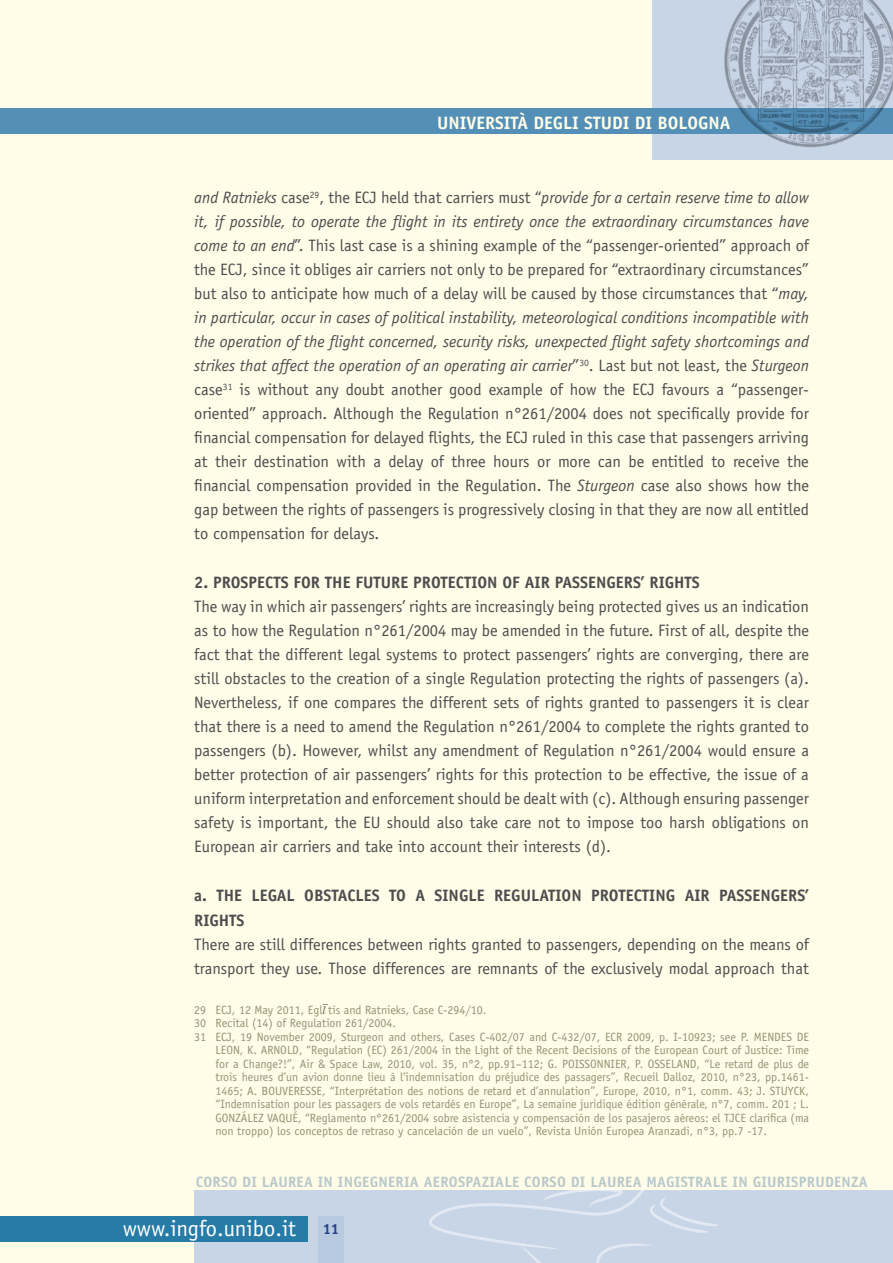
<style>
.page{position:relative;width:893px;height:1263px;background:#fffde8}
.page>*{position:absolute;margin:0;border:0;box-sizing:border-box;transform-origin:0 0}
.t1{font:22.5px "Officina Sans Std";color:#fff}
.t2{font:700 18px "Officina Sans Std";color:#fffde8}
.t3{font:16.5px/24px "Officina Sans Std";color:#4d4d4f;text-align:justify}
.t4{font:700 16.5px "Officina Sans Std";color:#4d4d4f}
.t5{font:700 15px "Officina Sans Std";letter-spacing:.015em;color:#b8cae0}
.t6{font:700 14.7px "Officina Sans Std";color:#25408f}
.t7{font:12px "Officina Sans Std";color:#959273}
.s1{font-style:italic}
</style>
<div class="page">
<div style="left:194px;top:1191px;width:699px;height:72px;background:#c8d5e6"></div>
<svg style="left:428px;top:1180px;width:292px;height:83px"></svg>
<div style="left:652px;top:0;width:241px;height:159px;background:#c8d5e6"></div>
<div style="left:0;top:1216px;width:307px;height:26px;background:#277ca7"></div>
<div style="left:318px;top:1216px;width:25px;height:47px;background:#b8cae0"></div>
<div style="left:0;top:108px;width:893px;height:26px;background:#538fb7"></div>
<img style="left:724px;top:0;width:169px;height:148px">
<svg style="left:323px;top:1004px;width:5px;height:10px"></svg>
<p class="t2" style="left:437px;top:111px;width:295px">UNIVERSITÀ DEGLI STUDI DI BOLOGNA</p>
<p class="t3" style="left:194px;top:186px;width:616px"><span class="s1">and Ratnieks</span> case<sup>29</sup>, the ECJ held that carriers must “<span class="s1">provide for a certain reserve time to allow it, if possible, to operate the flight in its entirety once the extraordinary circumstances have come to an end</span>”. This last case is a shining example of the “passenger-oriented” approach of the ECJ, since it obliges air carriers not only to be prepared for “extraordinary circumstances” but also to anticipate how much of a delay will be caused by those circumstances that “<span class="s1">may, in particular, occur in cases of political instability, meteorological conditions incompatible with the operation of the flight concerned, security risks, unexpected flight safety shortcomings and strikes that affect the operation of an operating air carrier</span>”<sup>30</sup>. Last but not least, the <span class="s1">Sturgeon </span>case<sup>31</sup> is without any doubt another good example of how the ECJ favours a “passenger&shy;oriented” approach. Although the Regulation n°261/2004 does not specifically provide for financial compensation for delayed flights, the ECJ ruled in this case that passengers arriving at their destination with a delay of three hours or more can be entitled to receive the financial compensation provided in the Regulation. The <span class="s1">Sturgeon</span> case also shows how the gap between the rights of passengers is progressively closing in that they are now all entitled to compensation for delays.</p>
<p class="t4" style="left:194px;top:572px;width:37px">2. PROSPECTS</p>
<p class="t4" style="left:293px;top:572px;width:10px">FOR</p>
<p class="t4" style="left:325px;top:572px;width:10px">THE</p>
<p class="t4" style="left:355px;top:572px;width:10px">FUTURE</p>
<p class="t4" style="left:413px;top:572px;width:10px">PROTECTION</p>
<p class="t4" style="left:502px;top:572px;width:32px">OF AIR</p>
<p class="t4" style="left:555px;top:572px;width:10px">PASSENGERS</p>
<p class="t4" style="left:641px;top:572px;width:18px">’ RIGHTS</p>
<p class="t3" style="left:194px;top:595px;width:616px">The way in which air passengers’ rights are increasingly being protected gives us an indication as to how the Regulation n°261/2004 may be amended in the future. First of all, despite the fact that the different legal systems to protect passengers’ rights are converging, there are still obstacles to the creation of a single Regulation protecting the rights of passengers (a).<br>Nevertheless, if one compares the different sets of rights granted to passengers it is clear that there is a need to amend the Regulation n°261/2004 to complete the rights granted to passengers (b). However, whilst any amendment of Regulation n°261/2004 would ensure a better protection of air passengers’ rights for this protection to be effective, the issue of a uniform interpretation and enforcement should be dealt with (c). Although ensuring passenger safety is important, the EU should also take care not to impose too harsh obligations on European air carriers and take into account their interests (d).</p>
<p class="t4" style="left:194px;top:885px;width:67px">A. THE LEGAL</p>
<p class="t4" style="left:304px;top:885px;width:10px">OBSTACLES</p>
<p class="t4" style="left:389px;top:885px;width:55px">TO ASINGLE</p>
<p class="t4" style="left:494px;top:885px;width:19px">REGULATION</p>
<p class="t4" style="left:591px;top:885px;width:10px">PROTECTING</p>
<p class="t4" style="left:685px;top:885px;width:10px">AIR</p>
<p class="t4" style="left:719px;top:885px;width:10px">PASSENGERS</p>
<p class="t4" style="left:805px;top:885px;width:5px">’</p>
<p class="t4" style="left:194px;top:910px;width:10px">RIGHTS</p>
<p class="t3" style="left:194px;top:932px;width:616px">There are still differences between rights granted to passengers, depending on the means of transport they use. Those differences are remnants of the exclusively modal approach that</p>
<p class="t7" style="left:194px;top:1003px;width:294px">29 ECJ, 12 May 2011, Egl tis and Ratnieks, Case C-294/10.</p>
<p class="t7" style="left:194px;top:1016px;width:203px">30 Recital (14) of Regulation 261/2004.</p>
<p class="t7" style="left:194px;top:1030px;width:616px">31 ECJ, 19 November 2009, Sturgeon and others, Cases C-402/07 and C-432/07, ECR 2009, p. I-10923; see P. MENDES DE</p>
<p class="t7" style="left:215px;top:1043px;width:595px">LEON, K. ARNOLD, “Regulation (EC) 261/2004 in the Light of the Recent Decisions of the European Court of Justice: Time</p>
<p class="t7" style="left:215px;top:1057px;width:595px">for a Change?!”, Air &amp; Space Law, 2010, vol. 35, n°2, pp.91–112; G. POISSONNIER, P. OSSELAND, “Le retard de plus de</p>
<p class="t7" style="left:215px;top:1070px;width:595px">trois heures d’un avion donne lieu à l’indemnisation du préjudice des passagers”, Recueil Dalloz, 2010, n°23, pp.1461-</p>
<p class="t7" style="left:215px;top:1084px;width:595px">1465; A. BOUVERESSE, “Interprétation des notions de retard et d’annulation”, Europe, 2010, n°1, comm. 43; J. STUYCK,</p>
<p class="t7" style="left:215px;top:1097px;width:595px">“Indemnisation pour les passagers de vols retardés en Europe”, La semaine juridique édition générale, n°7, comm. 201 ; L.</p>
<p class="t7" style="left:215px;top:1111px;width:595px">GONZÁLEZ VAQUÉ, “Reglamento n°261/2004 sobre asistencia y compensación de los pasajeros aéreos: el TJCE clarifica (ma</p>
<p class="t7" style="left:215px;top:1124px;width:553px">non troppo) los conceptos de retraso y cancelación de un vuelo”, Revista Unión Europea Aranzadi, n°3, pp.7 -17.</p>
<p class="t5" style="left:196px;top:1172px;width:674px">CORSO DI LAUREA IN INGEGNERIA AEROSPAZIALE CORSO DI LAUREA MAGISTRALE IN GIURISPRUDENZA</p>
<p class="t6" style="left:323px;top:1220px;width:18px">11</p>
<h1 class="t1" style="left:123px;top:1215px;width:175px">www.ingfo.unibo.it</h1>
</div>
